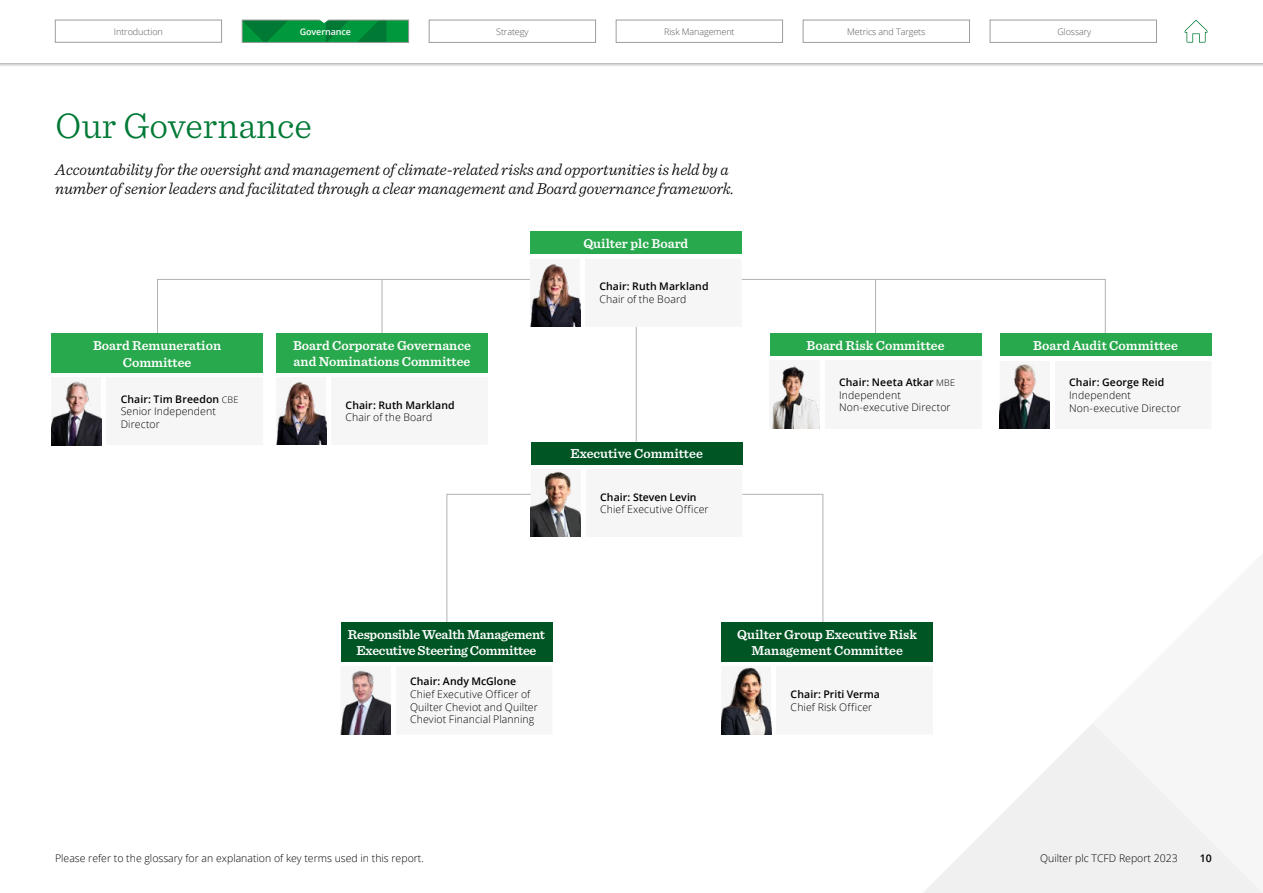
<style>
.page{position:relative;width:1263px;height:893px;background:#fff}
.page>*{position:absolute;margin:0;border:0;box-sizing:border-box;transform-origin:0 0}
.t1{font:300 37.5px "Sentinel";color:#007935}
.t2{font:italic 300 16.5px/19.5px "Sentinel";letter-spacing:-.01em;color:#000}
.t3{font:600 13.5px/16.2px "Sentinel";color:#fff;text-align:center}
.t4{font:600 13.5px/16.2px "Sentinel";letter-spacing:-.02em;color:#fff;text-align:center}
.t5{font:300 10.5px/12.6px "Open Sans";letter-spacing:.01em;color:#000}
.t6{font:600 10.5px "Open Sans";letter-spacing:.005em;color:#000}
.t7{font:300 9px "Open Sans";letter-spacing:-.01em;color:#575756}
.t8{font:600 9px "Open Sans";letter-spacing:-.01em;color:#fff}
.s1{font-weight:600}
.s2{font-size:9px}
</style>
<div class="page">
<svg style="left:923px;top:723px;width:340px;height:170px;fill:#f4f4f4"></svg>
<hr style="left:636px;top:317px;width:1px;height:125px;background:#b3b2b2">
<div style="left:51px;top:334px;width:212px;height:39px;background:#29a94d"></div>
<img style="left:51px;top:381px;width:50px;height:64px">
<div style="left:276px;top:333px;width:212px;height:39px;background:#29a94d"></div>
<div style="left:341px;top:622px;width:211px;height:39px;background:#005524"></div>
<div style="left:531px;top:442px;width:211px;height:22px;background:#005524"></div>
<svg style="left:446px;top:493px;width:378px;height:130px"></svg>
<div style="left:581px;top:469px;width:5px;height:68px;background:#fff"></div>
<img style="left:531px;top:470px;width:50px;height:67px">
<div style="left:721px;top:622px;width:212px;height:39px;background:#005524"></div>
<div style="left:721px;top:666px;width:212px;height:69px;background:#f6f6f6"></div>
<div style="left:771px;top:666px;width:5px;height:69px;background:#fff"></div>
<div style="left:530px;top:231px;width:212px;height:23px;background:#29a94d"></div>
<svg style="left:157px;top:279px;width:949px;height:55px"></svg>
<div style="left:580px;top:259px;width:5px;height:68px;background:#fff"></div>
<img style="left:530px;top:263px;width:50px;height:64px">
<div style="left:770px;top:333px;width:211px;height:23px;background:#29a94d"></div>
<div style="left:824px;top:361px;width:157px;height:68px;background:#f6f6f6"></div>
<div style="left:1000px;top:334px;width:211px;height:22px;background:#29a94d"></div>
<img style="left:1000px;top:362px;width:50px;height:67px">
<img style="left:276px;top:381px;width:50px;height:64px">
<img style="left:341px;top:667px;width:50px;height:68px">
<img style="left:722px;top:667px;width:50px;height:68px">
<img style="left:770px;top:365px;width:50px;height:64px">
<div style="left:0;top:0;width:1263px;height:67px;background:#000;opacity:.5"></div>
<div style="left:0;top:0;width:1263px;height:63px;background:#fff"></div>
<div style="left:616px;top:20px;width:167px;height:23px;border:1px solid #9d9d9c"></div>
<div style="left:429px;top:20px;width:167px;height:23px;border:1px solid #9d9d9c"></div>
<div style="left:990px;top:20px;width:167px;height:23px;border:1px solid #9d9d9c"></div>
<div style="left:803px;top:20px;width:167px;height:23px;border:1px solid #9d9d9c"></div>
<div style="left:386px;top:20px;width:22px;height:23px;background:#00983c"></div>
<div style="left:242px;top:20px;width:167px;height:23px;border:1px solid #9d9d9c"></div>
<svg style="left:242px;top:19px;width:144px;height:24px;background:#149046"></svg>
<div style="left:55px;top:20px;width:167px;height:22px;border:1px solid #9d9d9c"></div>
<svg style="left:1185px;top:20px;width:22px;height:23px"></svg>
<p class="t7" style="left:114px;top:25px;width:50px">Introduction</p>
<p class="t8" style="left:300px;top:25px;width:53px">Governance</p>
<p class="t7" style="left:496px;top:25px;width:34px">Strategy</p>
<p class="t7" style="left:664px;top:25px;width:72px">Risk Management</p>
<p class="t7" style="left:847px;top:25px;width:80px">Metrics and Targets</p>
<p class="t7" style="left:1057px;top:25px;width:35px">Glossary</p>
<h1 class="t1" style="left:55px;top:98px;width:258px">Our Governance</h1>
<h2 class="t2" style="left:55px;top:158px;width:680px">Accountability for the oversight and management of climate-related risks and opportunities is held by a number of senior leaders and facilitated through a clear management and Board governance framework.</h2>
<p class="t3" style="left:93px;top:337px;width:130px">Board Remuneration<br>Committee</p>
<p class="t5" style="left:121px;top:392px;width:119px"><span class="s1">Chair: Tim Breedon</span> <span class="s2">CBE<br></span>Senior Independent<br>Director</p>
<p class="t3" style="left:293px;top:337px;width:179px;text-align:left">Board Corporate Governance and Nominations Committee</p>
<p class="t6" style="left:346px;top:397px;width:111px">Chair: Ruth Markland</p>
<p class="t5" style="left:346px;top:411px;width:88px">Chair of the Board</p>
<p class="t3" style="left:583px;top:235px;width:106px">Quilter plc Board</p>
<p class="t6" style="left:599px;top:279px;width:111px">Chair: Ruth Markland</p>
<p class="t5" style="left:599px;top:293px;width:88px">Chair of the Board</p>
<p class="t3" style="left:570px;top:445px;width:134px">Executive Committee</p>
<p class="t6" style="left:600px;top:490px;width:98px">Chair: Steven Levin</p>
<p class="t5" style="left:600px;top:503px;width:110px">Chief Executive Officer</p>
<p class="t3" style="left:806px;top:337px;width:140px">Board Risk Committee</p>
<p class="t5" style="left:839px;top:376px;width:117px"><span class="s1">Chair: Neeta Atkar</span> <span class="s2">MBE<br></span>Independent<br>Non-executive Director</p>
<p class="t4" style="left:348px;top:626px;width:199px">Responsible Wealth Management<br>Executive Steering Committee</p>
<p class="t6" style="left:410px;top:674px;width:107px">Chair: Andy McGlone</p>
<p class="t5" style="left:410px;top:688px;width:129px">Chief Executive Officer of<br>Quilter Cheviot and Quilter<br>Cheviot Financial Planning</p>
<p class="t3" style="left:737px;top:626px;width:181px">Quilter Group Executive Risk<br>Management Committee</p>
<p class="t6" style="left:791px;top:687px;width:91px">Chair: Priti Verma</p>
<p class="t5" style="left:791px;top:700px;width:83px">Chief Risk Officer</p>
<p class="t3" style="left:1033px;top:337px;width:146px">Board Audit Committee</p>
<p class="t6" style="left:1069px;top:375px;width:97px">Chair: George Reid</p>
<p class="t5" style="left:1069px;top:388px;width:113px">Independent<br>Non-executive Director</p>
<p class="t5" style="left:55px;top:851px;width:370px">Please refer to the glossary for an explanation of key terms used in this report.</p>
<p class="t5" style="left:1040px;top:851px;width:139px">Quilter plc TCFD Report 2023</p>
<p class="t6" style="left:1200px;top:851px;width:13px">10</p>
</div>
